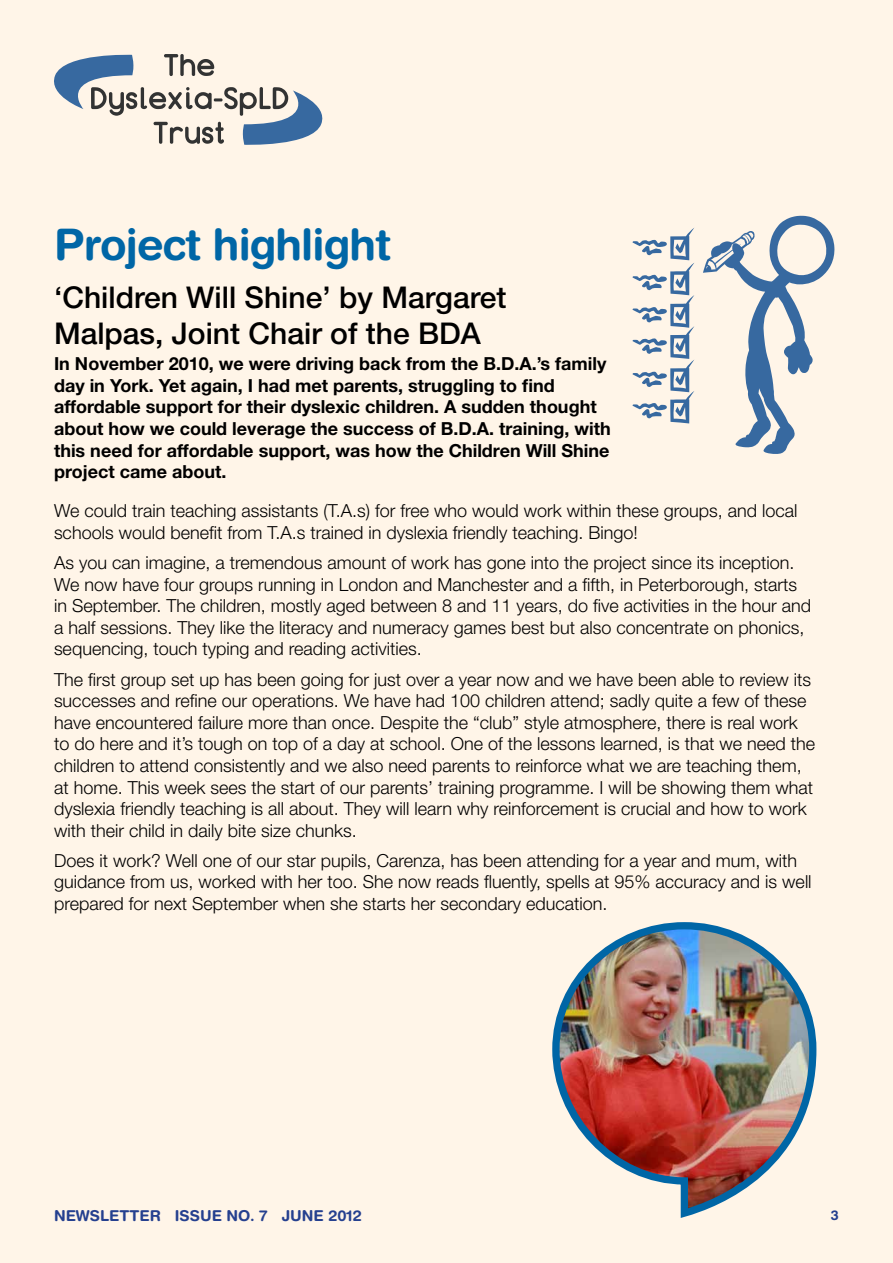
<style>
.page{position:relative;width:893px;height:1263px;background:#fff5e8}
.page>*{position:absolute;margin:0;border:0;box-sizing:border-box;transform-origin:0 0}
.t1{font:700 43.5px "Helvetica Rounded";letter-spacing:-.02em;color:#0066a6}
.t2{font:500 30px/36px "Helvetica Neue";color:#000}
.t3{font:300 18px/21.6px "Helvetica Neue";color:#000}
.t4{font:700 18px/21.6px "Helvetica Neue";color:#000}
.t5{font:700 15px "Helvetica Rounded";color:#25408f}
.t6{font:700 13.5px "Helvetica Rounded";color:#25408f}
</style>
<div class="page">
<svg style="left:54px;top:54px;width:269px;height:91px"></svg>
<svg style="left:703px;top:216px;width:132px;height:238px"></svg>
<svg style="left:632px;top:228px;width:62px;height:195px"></svg>
<img style="left:552px;top:922px;width:265px;height:296px">
<h1 class="t1" style="left:54px;top:218px;width:339px">PROJECT HIGHLIGHT</h1>
<h2 class="t2" style="left:54px;top:279px;width:454px">‘Children Will Shine’ by Margaret<br>Malpas, Joint Chair of the BDA</h2>
<p class="t4" style="left:54px;top:353px;width:558px">In November 2010, we were driving back from the B.D.A.’s family day in York. Yet again, I had met parents, struggling to find affordable support for their dyslexic children. A sudden thought about how we could leverage the success of B.D.A. training, with this need for affordable support, was how the Children Will Shine project came about.</p>
<p class="t3" style="left:54px;top:500px;width:745px">We could train teaching assistants (T.A.s) for free who would work within these groups, and local schools would benefit from T.A.s trained in dyslexia friendly teaching. Bingo!</p>
<p class="t3" style="left:54px;top:551px;width:759px">As you can imagine, a tremendous amount of work has gone into the project since its inception.<br>We now have four groups running in London and Manchester and a fifth, in Peterborough, starts in September. The children, mostly aged between 8 and 11 years, do five activities in the hour and a half sessions. They like the literacy and numeracy games best but also concentrate on phonics, sequencing, touch typing and reading activities.</p>
<p class="t3" style="left:54px;top:668px;width:763px">The first group set up has been going for just over a year now and we have been able to review its successes and refine our operations. We have had 100 children attend; sadly quite a few of these have encountered failure more than once. Despite the “club” style atmosphere, there is real work to do here and it’s tough on top of a day at school. One of the lessons learned, is that we need the children to attend consistently and we also need parents to reinforce what we are teaching them, at home. This week sees the start of our parents’ training programme. I will be showing them what dyslexia friendly teaching is all about. They will learn why reinforcement is crucial and how to work with their child in daily bite size chunks.</p>
<p class="t3" style="left:54px;top:849px;width:759px">Does it work? Well one of our star pupils, Carenza, has been attending for a year and mum, with guidance from us, worked with her too. She now reads fluently, spells at 95% accuracy and is well prepared for next September when she starts her secondary education.</p>
<p class="t5" style="left:54px;top:1206px;width:309px">NEWSLETTER ISSUE NO. 7 JUNE 2012</p>
<p class="t6" style="left:831px;top:1206px;width:10px">3</p>
</div>
